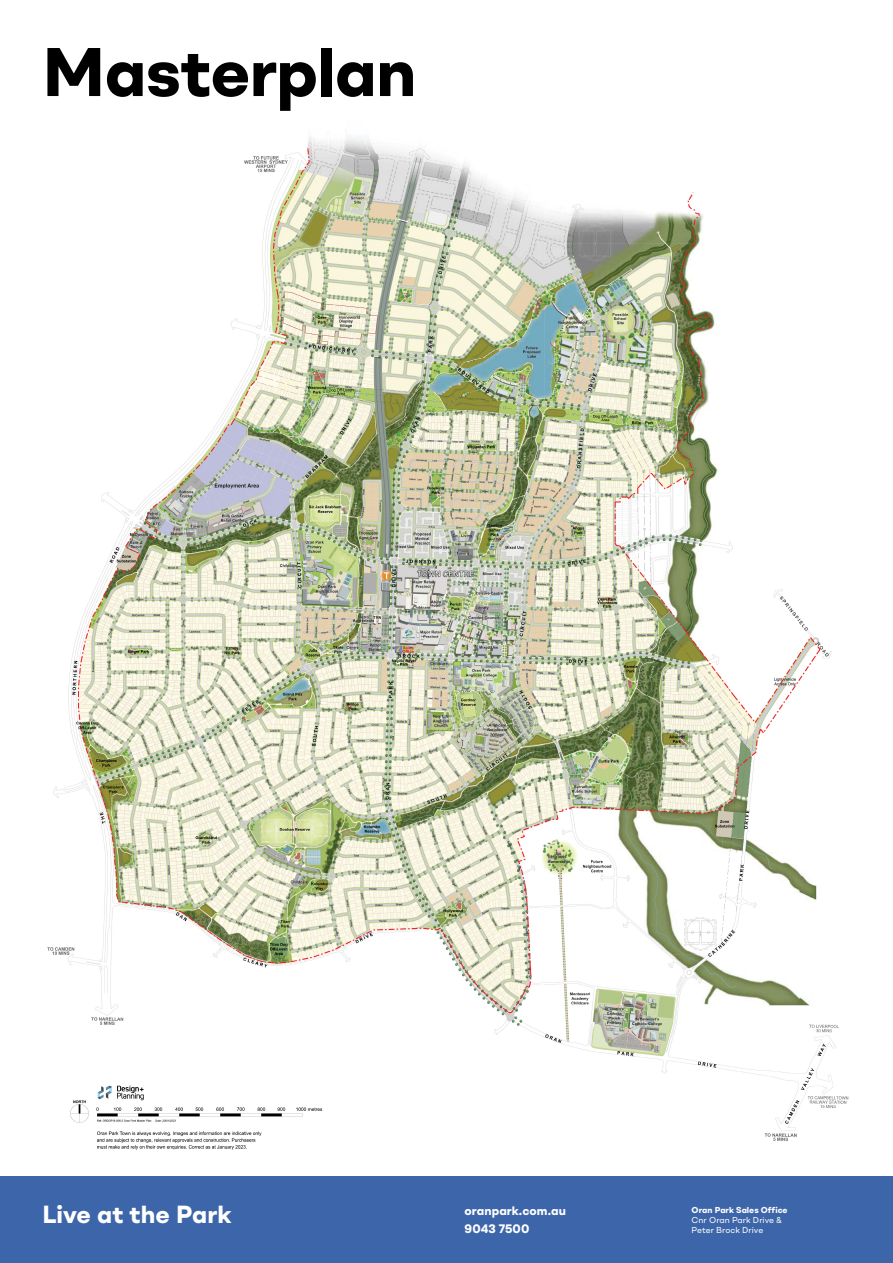
<style>
.page{position:relative;width:893px;height:1263px;background:#fff}
.page>*{position:absolute;margin:0;border:0;box-sizing:border-box;transform-origin:0 0}
.t1{font:700 68.62px "Shape";letter-spacing:-.01em;color:#000}
.t2{font:700 24.75px "Shape";color:#fff}
.t3{font:700 12.3px/17.3px "Shape";letter-spacing:.005em;color:#fff}
.t4{font:8.62px/10.1px "Shape";color:#fff}
.t5{font:700 8.62px "Shape";letter-spacing:.01em;color:#fff}
</style>
<div class="page">
<img style="left:47px;top:137px;width:802px;height:1013px">
<div style="left:0;top:1176px;width:893px;height:87px;background:#3d65a9"></div>
<div style="left:27px;top:121px;width:206px;height:158px;background:#fff"></div>
<h1 class="t1" style="left:43px;top:26px;width:375px">Masterplan</h1>
<h2 class="t2" style="left:43px;top:1197px;width:190px">Live at the Park</h2>
<h3 class="t3" style="left:464px;top:1202px;width:103px">oranpark.com.au<br>9043 7500</h3>
<p class="t5" style="left:692px;top:1204px;width:98px">Oran Park Sales Office</p>
<p class="t4" style="left:692px;top:1214px;width:92px">Cnr Oran Park Drive &amp;<br>Peter Brock Drive</p>
</div>
